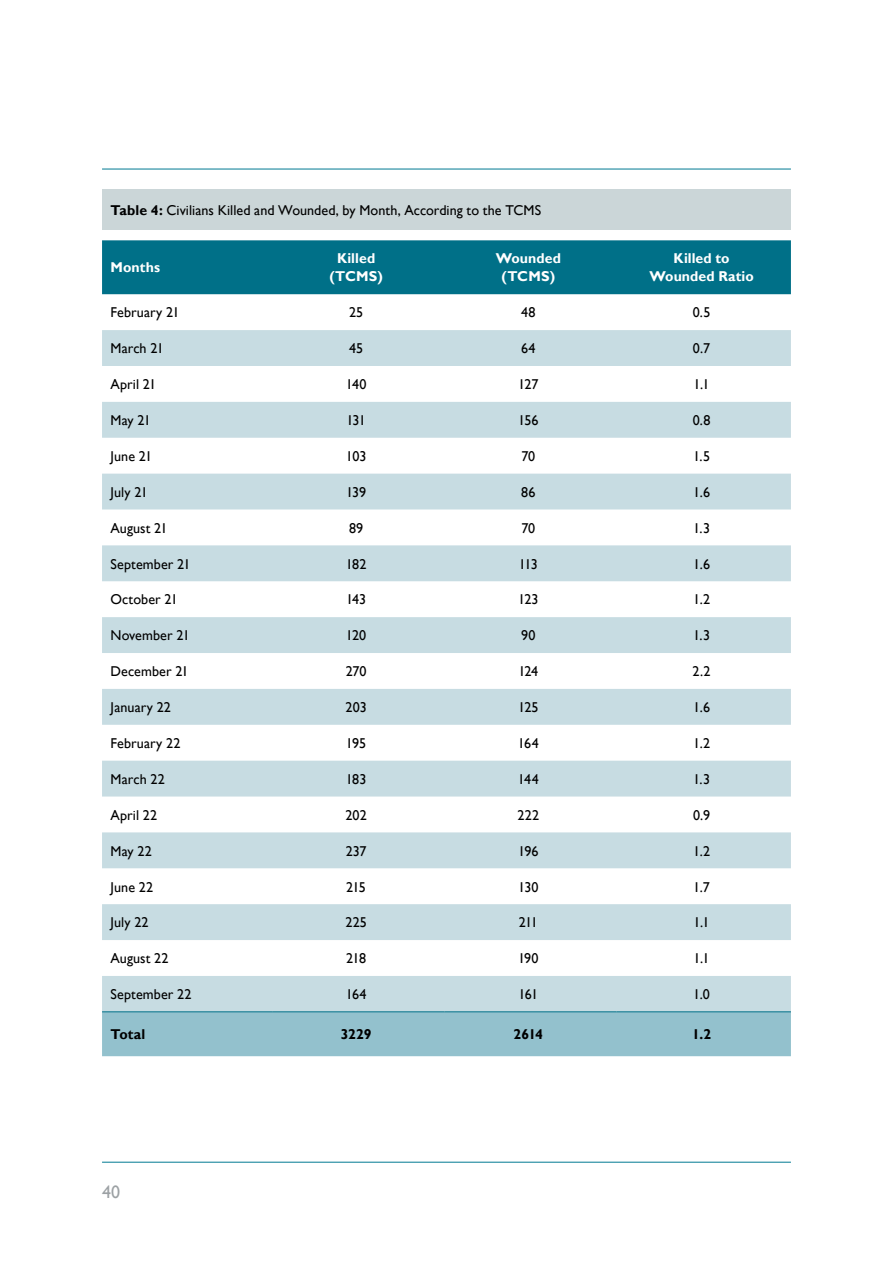
<style>
.page{position:relative;width:893px;height:1263px;background:#fff}
.page>*{position:absolute;margin:0;border:0;box-sizing:border-box;transform-origin:0 0}
.t1{font:18px "Gill Sans";color:#9ca1a4}
.t2{font:14.25px "Gill Sans";letter-spacing:.005em;color:#000}
.t3{font:700 14.25px/18px "Gill Sans";letter-spacing:.005em;color:#fff;text-align:center}
.t4{font:700 14.25px "Gill Sans";letter-spacing:-.005em;color:#000}
.s1{font-weight:700}
</style>
<div class="page">
<hr style="left:102px;top:169px;width:689px;height:1px;background:#007a92">
<hr style="left:102px;top:1162px;width:689px;height:1px;background:#007a92">
<div style="left:102px;top:190px;width:689px;height:40px;background:#cbd6d8"></div>
<div style="left:102px;top:240px;width:689px;height:54px;background:#007088"></div>
<svg style="left:102px;top:330px;width:689px;height:681px;fill:#c7dce2"></svg>
<div style="left:102px;top:1012px;width:689px;height:44px;background:#93c1cd"></div>
<hr style="left:102px;top:1011px;width:170px;height:1px;background:#007088">
<hr style="left:272px;top:1011px;width:172px;height:1px;background:#007088">
<hr style="left:444px;top:1011px;width:173px;height:1px;background:#007088">
<hr style="left:617px;top:1011px;width:174px;height:1px;background:#007088">
<p class="t2" style="left:111px;top:202px;width:432px"><span class="s1">Table 4:</span> Civilians Killed and Wounded, by Month, According to the TCMS</p>
<p class="t3" style="left:111px;top:259px;width:51px">Months</p>
<p class="t3" style="left:329px;top:250px;width:55px">Killed (TCMS)</p>
<p class="t3" style="left:496px;top:250px;width:67px">Wounded (TCMS)</p>
<p class="t3" style="left:649px;top:250px;width:106px">Killed to<br>Wounded Ratio</p>
<p class="t2" style="left:111px;top:304px;width:70px">February 21</p>
<p class="t2" style="left:349px;top:304px;width:16px">25</p>
<p class="t2" style="left:521px;top:304px;width:16px">48</p>
<p class="t2" style="left:693px;top:304px;width:19px">0.5</p>
<p class="t2" style="left:111px;top:340px;width:55px">March 21</p>
<p class="t2" style="left:349px;top:340px;width:16px">45</p>
<p class="t2" style="left:521px;top:340px;width:16px">64</p>
<p class="t2" style="left:693px;top:340px;width:19px">0.7</p>
<p class="t2" style="left:111px;top:376px;width:47px">April 21</p>
<p class="t2" style="left:346px;top:376px;width:22px">140</p>
<p class="t2" style="left:518px;top:376px;width:22px">127</p>
<p class="t2" style="left:694px;top:376px;width:18px">1.1</p>
<p class="t2" style="left:111px;top:412px;width:42px">May 21</p>
<p class="t2" style="left:346px;top:412px;width:21px">131</p>
<p class="t2" style="left:518px;top:412px;width:22px">156</p>
<p class="t2" style="left:693px;top:412px;width:19px">0.8</p>
<p class="t2" style="left:111px;top:448px;width:43px">June 21</p>
<p class="t2" style="left:346px;top:448px;width:22px">103</p>
<p class="t2" style="left:521px;top:448px;width:15px">70</p>
<p class="t2" style="left:693px;top:448px;width:19px">1.5</p>
<p class="t2" style="left:111px;top:484px;width:39px">July 21</p>
<p class="t2" style="left:346px;top:484px;width:22px">139</p>
<p class="t2" style="left:521px;top:484px;width:16px">86</p>
<p class="t2" style="left:693px;top:484px;width:18px">1.6</p>
<p class="t2" style="left:111px;top:520px;width:59px">August 21</p>
<p class="t2" style="left:349px;top:520px;width:16px">89</p>
<p class="t2" style="left:521px;top:520px;width:15px">70</p>
<p class="t2" style="left:693px;top:520px;width:19px">1.3</p>
<p class="t2" style="left:111px;top:555px;width:81px">September 21</p>
<p class="t2" style="left:346px;top:555px;width:22px">182</p>
<p class="t2" style="left:519px;top:555px;width:20px">113</p>
<p class="t2" style="left:693px;top:555px;width:18px">1.6</p>
<p class="t2" style="left:111px;top:591px;width:69px">October 21</p>
<p class="t2" style="left:346px;top:591px;width:22px">143</p>
<p class="t2" style="left:518px;top:591px;width:22px">123</p>
<p class="t2" style="left:693px;top:591px;width:18px">1.2</p>
<p class="t2" style="left:111px;top:627px;width:81px">November 21</p>
<p class="t2" style="left:346px;top:627px;width:22px">120</p>
<p class="t2" style="left:521px;top:627px;width:16px">90</p>
<p class="t2" style="left:693px;top:627px;width:19px">1.3</p>
<p class="t2" style="left:111px;top:663px;width:80px">December 21</p>
<p class="t2" style="left:346px;top:663px;width:22px">270</p>
<p class="t2" style="left:518px;top:663px;width:21px">124</p>
<p class="t2" style="left:693px;top:663px;width:20px">2.2</p>
<p class="t2" style="left:111px;top:699px;width:62px">January 22</p>
<p class="t2" style="left:345px;top:699px;width:23px">203</p>
<p class="t2" style="left:518px;top:699px;width:22px">125</p>
<p class="t2" style="left:693px;top:699px;width:18px">1.6</p>
<p class="t2" style="left:111px;top:735px;width:71px">February 22</p>
<p class="t2" style="left:346px;top:735px;width:22px">195</p>
<p class="t2" style="left:518px;top:735px;width:22px">164</p>
<p class="t2" style="left:693px;top:735px;width:18px">1.2</p>
<p class="t2" style="left:111px;top:771px;width:56px">March 22</p>
<p class="t2" style="left:346px;top:771px;width:22px">183</p>
<p class="t2" style="left:518px;top:771px;width:22px">144</p>
<p class="t2" style="left:693px;top:771px;width:19px">1.3</p>
<p class="t2" style="left:111px;top:807px;width:48px">April 22</p>
<p class="t2" style="left:345px;top:807px;width:23px">202</p>
<p class="t2" style="left:518px;top:807px;width:23px">222</p>
<p class="t2" style="left:693px;top:807px;width:18px">0.9</p>
<p class="t2" style="left:111px;top:842px;width:43px">May 22</p>
<p class="t2" style="left:346px;top:842px;width:22px">237</p>
<p class="t2" style="left:518px;top:842px;width:22px">196</p>
<p class="t2" style="left:693px;top:842px;width:18px">1.2</p>
<p class="t2" style="left:111px;top:878px;width:44px">June 22</p>
<p class="t2" style="left:346px;top:878px;width:21px">215</p>
<p class="t2" style="left:518px;top:878px;width:22px">130</p>
<p class="t2" style="left:693px;top:878px;width:18px">1.7</p>
<p class="t2" style="left:111px;top:914px;width:40px">July 22</p>
<p class="t2" style="left:345px;top:914px;width:23px">225</p>
<p class="t2" style="left:519px;top:914px;width:20px">211</p>
<p class="t2" style="left:694px;top:914px;width:18px">1.1</p>
<p class="t2" style="left:111px;top:950px;width:59px">August 22</p>
<p class="t2" style="left:346px;top:950px;width:21px">218</p>
<p class="t2" style="left:518px;top:950px;width:22px">190</p>
<p class="t2" style="left:693px;top:950px;width:18px">1.1</p>
<p class="t2" style="left:111px;top:986px;width:82px">September 22</p>
<p class="t2" style="left:346px;top:986px;width:22px">164</p>
<p class="t2" style="left:518px;top:986px;width:21px">161</p>
<p class="t2" style="left:693px;top:986px;width:18px">1.0</p>
<p class="t4" style="left:111px;top:1026px;width:36px">Total</p>
<p class="t4" style="left:341px;top:1026px;width:32px">3229</p>
<p class="t4" style="left:514px;top:1026px;width:31px">2614</p>
<p class="t4" style="left:692px;top:1026px;width:21px">1.2</p>
<p class="t1" style="left:102px;top:1182px;width:19px">40</p>
</div>
